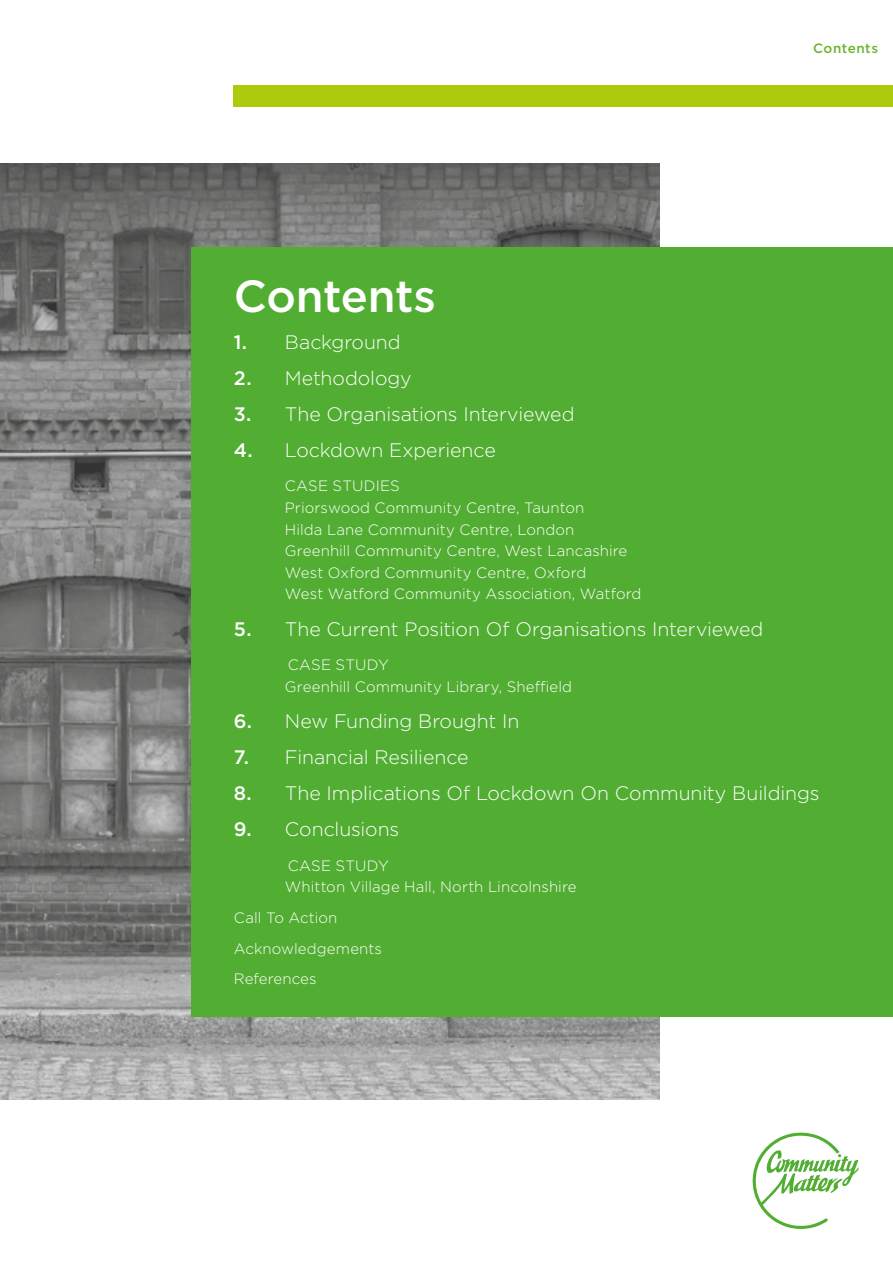
<style>
.page{position:relative;width:893px;height:1263px;background:#fff}
.page>*{position:absolute;margin:0;border:0;box-sizing:border-box;transform-origin:0 0}
.t1{font:500 45px "Gotham";letter-spacing:-.01em;color:#fff}
.t2{font:300 19.5px "Gotham";letter-spacing:-.005em;color:#fff}
.t3{font:300 15px/21.6px "Gotham";letter-spacing:.005em;color:#fff}
.t4{font:500 13.5px "Gotham";letter-spacing:.035em;color:#6cb52d}
.s1{font-weight:500}
</style>
<div class="page">
<div style="left:234px;top:85px;width:659px;height:21px;background:#afca0b"></div>
<img style="left:0;top:164px;width:659px;height:935px">
<svg style="left:752px;top:1132px;width:107px;height:97px"></svg>
<div style="left:191px;top:247px;width:702px;height:769px;background:#52ae32"></div>
<p class="t4" style="left:813px;top:40px;width:66px">Contents</p>
<h1 class="t1" style="left:234px;top:267px;width:204px">Contents</h1>
<h2 class="t2" style="left:234px;top:329px;width:168px"><span class="s1">1.</span> Background</h2>
<h2 class="t2" style="left:234px;top:365px;width:179px"><span class="s1">2.</span> Methodology</h2>
<h2 class="t2" style="left:234px;top:402px;width:342px"><span class="s1">3.</span> The Organisations Interviewed</h2>
<h2 class="t2" style="left:234px;top:438px;width:263px"><span class="s1">4.</span> Lockdown Experience</h2>
<p class="t3" style="left:285px;top:475px;width:358px">CASE STUDIES<br>Priorswood Community Centre, Taunton<br>Hilda Lane Community Centre, London Greenhill Community Centre, West Lancashire West Oxford Community Centre, Oxford<br>West Watford Community Association, Watford</p>
<h2 class="t2" style="left:234px;top:616px;width:531px"><span class="s1">5.</span> The Current Position Of Organisations Interviewed</h2>
<p class="t3" style="left:285px;top:653px;width:289px">CASE STUDY<br>Greenhill Community Library, Sheffield</p>
<h2 class="t2" style="left:234px;top:708px;width:287px"><span class="s1">6.</span> New Funding Brought In</h2>
<h2 class="t2" style="left:234px;top:745px;width:236px"><span class="s1">7.</span> Financial Resilience</h2>
<h2 class="t2" style="left:234px;top:781px;width:587px"><span class="s1">8.</span> The Implications Of Lockdown On Community Buildings</h2>
<h2 class="t2" style="left:234px;top:817px;width:167px"><span class="s1">9.</span> Conclusions</h2>
<p class="t3" style="left:285px;top:854px;width:293px">CASE STUDY<br>Whitton Village Hall, North Lincolnshire</p>
<p class="t3" style="left:234px;top:902px;width:150px;line-height:30.8px">Call To Action<br>Acknowledgements<br>References</p>
</div>
